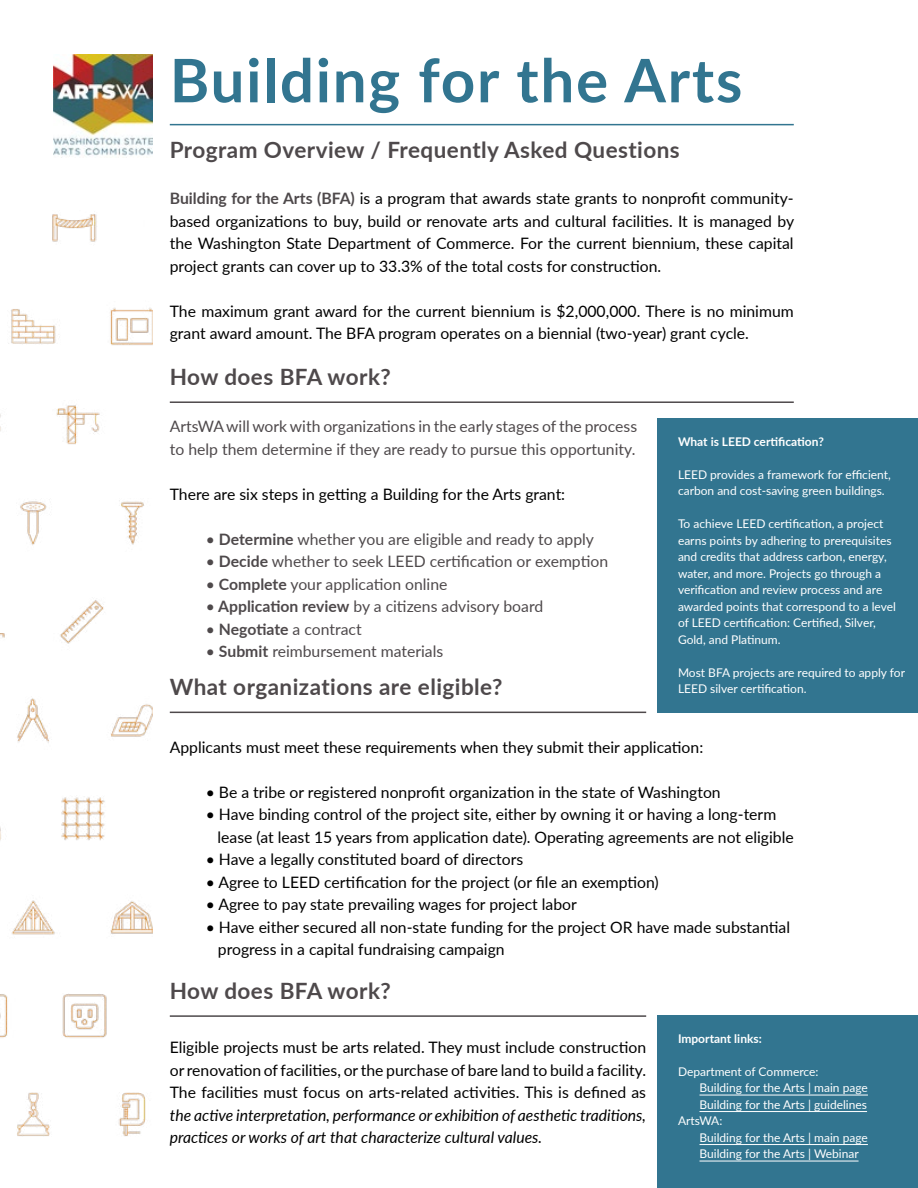
<style>
.page{position:relative;width:918px;height:1188px;background:#fff}
.page>*{position:absolute;margin:0;border:0;box-sizing:border-box;transform-origin:0 0}
.t1{font:700 60px "Lato";letter-spacing:.03em;color:#327590}
.t2{font:700 22.5px "Lato";letter-spacing:.02em;color:#4e494b}
.t3{font:15.75px/22.5px "Lato";color:#000}
.t4{font:15.75px/22.5px "Lato";color:#4e494b}
.t5{font:italic 15.75px/22.5px "Lato";color:#000}
.t6{font:12px/16.5px "Lato";color:#fff}
.t7{font:700 12px "Lato";color:#fff}
.s1{font-weight:700;color:#4e494b}
.s2{font-weight:700}
</style>
<div class="page">
<img style="left:0;top:65px;width:153px;height:1072px">
<div style="left:145px;top:403px;width:21px;height:45px;background:#fff"></div>
<div style="left:145px;top:203px;width:21px;height:46px;background:#fff"></div>
<hr style="left:170px;top:712px;width:476px;height:1px;background:#4e494b">
<img style="left:54px;top:54px;width:99px;height:104px">
<hr style="left:170px;top:124px;width:624px;height:1px;background:#327590">
<hr style="left:170px;top:401px;width:624px;height:2px;background:#4e494b">
<hr style="left:170px;top:1015px;width:476px;height:2px;background:#4e494b">
<div style="left:658px;top:418px;width:260px;height:295px;background:#327590"></div>
<div style="left:658px;top:1015px;width:260px;height:173px;background:#327590"></div>
<hr style="left:700px;top:1095px;width:168px;height:1px;background:#fff">
<hr style="left:700px;top:1111px;width:167px;height:1px;background:#fff">
<hr style="left:700px;top:1144px;width:168px;height:1px;background:#fff">
<hr style="left:700px;top:1161px;width:159px;height:1px;background:#fff">
<h1 class="t1" style="left:170px;top:36px;width:574px">Building for the Arts</h1>
<h2 class="t2" style="left:170px;top:133px;width:512px">Program Overview / Frequently Asked Questions</h2>
<p class="t3" style="left:170px;top:186px;width:626px;text-align:justify"><span class="s1">Building for the Arts (BFA)</span> is a program that awards state grants to nonprofit community&shy;based organizations to buy, build or renovate arts and cultural facilities. It is managed by the Washington State Department of Commerce. For the current biennium, these capital project grants can cover up to 33.3% of the total costs for construction.</p>
<p class="t3" style="left:170px;top:299px;width:625px">The maximum grant award for the current biennium is $2,000,000. There is no minimum grant award amount. The BFA program operates on a biennial (two-year) grant cycle.</p>
<h2 class="t2" style="left:170px;top:360px;width:223px">How does BFA work?</h2>
<p class="t4" style="left:170px;top:415px;width:469px">ArtsWA will work with organizations in the early stages of the process to help them determine if they are ready to pursue this opportunity.</p>
<p class="t3" style="left:170px;top:482px;width:397px">There are six steps in getting a Building for the Arts grant:</p>
<p class="t4" style="left:206px;top:527px;width:390px">• <span class="s2">Determine</span> whether you are eligible and ready to apply</p>
<p class="t4" style="left:206px;top:550px;width:404px">• <span class="s2">Decide</span> whether to seek LEED certification or exemption</p>
<p class="t4" style="left:206px;top:572px;width:243px">• <span class="s2">Complete</span> your application online</p>
<p class="t4" style="left:206px;top:595px;width:339px">• <span class="s2">Application review</span> by a citizens advisory board</p>
<p class="t4" style="left:206px;top:617px;width:157px">• <span class="s2">Negotiate</span> a contract</p>
<p class="t4" style="left:206px;top:640px;width:239px">• <span class="s2">Submit</span> reimbursement materials</p>
<h2 class="t2" style="left:170px;top:670px;width:334px">What organizations are eligible?</h2>
<p class="t7" style="left:678px;top:433px;width:147px">What is LEED certification?</p>
<p class="t6" style="left:678px;top:466px;width:214px">LEED provides a framework for efficient, carbon and cost-saving green buildings.</p>
<p class="t6" style="left:678px;top:515px;width:219px">To achieve LEED certification, a project earns points by adhering to prerequisites and credits that address carbon, energy, water, and more. Projects go through a verification and review process and are awarded points that correspond to a level of LEED certification: Certified, Silver, Gold, and Platinum.</p>
<p class="t6" style="left:678px;top:664px;width:229px">Most BFA projects are required to apply for<br>LEED silver certification.</p>
<p class="t3" style="left:170px;top:735px;width:535px">Applicants must meet these requirements when they submit their application:</p>
<p class="t3" style="left:206px;top:780px;width:516px">• Be a tribe or registered nonprofit organization in the state of Washington</p>
<p class="t3" style="left:218px;top:803px;width:578px;text-indent:-12px">• Have binding control of the project site, either by owning it or having a long-term lease (at least 15 years from application date). Operating agreements are not eligible</p>
<p class="t3" style="left:206px;top:848px;width:319px">• Have a legally constituted board of directors</p>
<p class="t3" style="left:206px;top:870px;width:454px">• Agree to LEED certification for the project (or file an exemption)</p>
<p class="t3" style="left:206px;top:893px;width:373px">• Agree to pay state prevailing wages for project labor</p>
<p class="t3" style="left:218px;top:915px;width:574px;text-indent:-12px">• Have either secured all non-state funding for the project OR have made substantial progress in a capital fundraising campaign</p>
<h2 class="t2" style="left:170px;top:974px;width:223px">How does BFA work?</h2>
<p class="t3" style="left:170px;top:1035px;width:478px;text-align:justify">Eligible projects must be arts related. They must include construction or renovation of facilities, or the purchase of bare land to build a facility.<br>The facilities must focus on arts-related activities. This is defined as</p>
<p class="t5" style="left:170px;top:1103px;width:478px">the active interpretation, performance or exhibition of aesthetic traditions, practices or works of art that characterize cultural values.</p>
<p class="t7" style="left:678px;top:1030px;width:85px">Important links:</p>
<p class="t6" style="left:678px;top:1063px;width:142px">Department of Commerce:</p>
<p class="t6" style="left:700px;top:1079px;width:170px">Building for the Arts | main page</p>
<p class="t6" style="left:700px;top:1096px;width:169px">Building for the Arts | guidelines</p>
<p class="t6" style="left:678px;top:1112px;width:46px">ArtsWA:</p>
<p class="t6" style="left:700px;top:1129px;width:170px">Building for the Arts | main page</p>
<p class="t6" style="left:700px;top:1145px;width:161px">Building for the Arts | Webinar</p>
</div>
